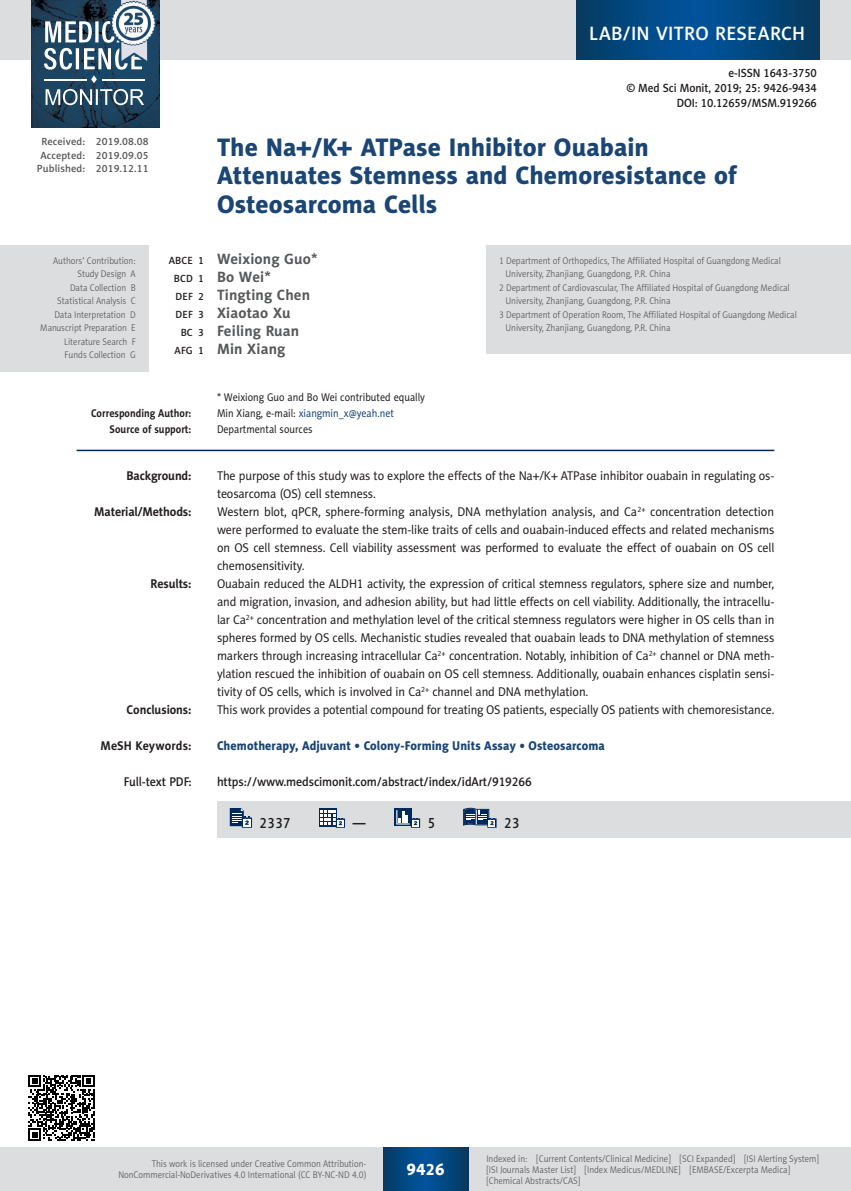
<style>
.page{position:relative;width:851px;height:1191px;background:#fff}
.page>*{position:absolute;margin:0;border:0;box-sizing:border-box;transform-origin:0 0}
.MSM_Tytul{font:25.5px/28.5px "Naomi Sans EFN Heavy";color:#1a4574}
.t1{font:19.5px "Naomi Sans EFN Medium";letter-spacing:.01em;color:#fff}
.t2{font:16.5px "Naomi Sans EFN Heavy";color:#fff}
.MSM_Autorzy{font:700 15px "Naomi Sans EFN";letter-spacing:.01em;color:#57585a}
.MSM_dane{font:15px "Naomi Sans EFN Medium";letter-spacing:.03em;color:#231f20;scale:.9 1}
.MSM_Summary_body{font:12.75px/18px "Naomi Sans EFN";letter-spacing:-.01em;color:#231f20;text-align:justify;scale:.95 1}
.MSM_Summary_body-2{font:12.75px "Naomi Sans EFN";letter-spacing:-.01em;color:#231f20;scale:.94 1}
.MSM_full_text_pdf{font:12.75px "Naomi Sans EFN Medium";letter-spacing:-.01em;color:#231f20;scale:.95 1}
.MSM_keywords{font:12.75px "Naomi Sans EFN Heavy";letter-spacing:.005em;color:#1a4574;scale:.95 1}
.MSM_Summary_body-3{font:700 12.75px "Naomi Sans EFN";letter-spacing:-.01em;color:#231f20;scale:.95 1}
.MSM_keywords-2{font:700 12.75px "Naomi Sans EFN";letter-spacing:.005em;color:#231f20;scale:.95 1}
.MSM_Summary_body-4{font:700 12.75px "Naomi Sans EFN";letter-spacing:-.01em;color:#231f20;scale:.94 1}
.MSM_full_text_pdf-2{font:12px "Naomi Sans EFN Medium";letter-spacing:-.01em;color:#231f20;scale:.95 1}
.MSM_Adres{font:11.25px "Naomi Sans EFN";color:#231f20;scale:.9 1}
.MSM_Adres-2{font:11.25px "Naomi Sans EFN";color:#1a4574;scale:.9 1}
.MSM_Adres-3{font:700 11.25px "Naomi Sans EFN";color:#231f20;scale:.9 1}
.MSM_Support{font:11.25px "Naomi Sans EFN";color:#231f20;scale:.9 1}
.MSM_Support-2{font:700 11.25px "Naomi Sans EFN";color:#231f20;scale:.9 1}
.t3{font:10.5px "Naomi Sans EFN Medium";letter-spacing:.01em;color:#57585a}
.MSM_pagina_sygnatura{font:9.75px/11.2px "Naomi Sans EFN Light";color:#57585a;scale:.9 1}
.MSM_Afiliacja{font:9.75px/13.5px "Naomi Sans EFN Light";color:#57585a;scale:.9 1}
.s1{font-family:"Naomi Sans EFN Medium";font-weight:400;font-size:10.5px;color:#231f20}
.s2{color:#231f20}
</style>
<div class="page">
<div style="left:217px;top:801px;width:633px;height:36px;background:#dcdddf"></div>
<svg style="left:230px;top:808px;width:22px;height:19px"></svg>
<div style="left:319px;top:808px;width:17px;height:18px;background:#00295c"></div>
<svg style="left:320px;top:810px;width:25px;height:17px"></svg>
<div style="left:394px;top:808px;width:18px;height:18px;background:#00295c"></div>
<svg style="left:396px;top:810px;width:24px;height:17px"></svg>
<svg style="left:463px;top:807px;width:33px;height:20px"></svg>
<hr style="left:77px;top:450px;width:697px;height:1px;background:#00295c">
<div style="left:0;top:246px;width:148px;height:126px;background:#dcdddf"></div>
<div style="left:486px;top:246px;width:364px;height:108px;background:#dcdddf"></div>
<svg style="left:28px;top:1075px;width:67px;height:66px"></svg>
<hr style="left:850px;top:0;width:1px;height:60px;background:#dcdddf">
<div style="left:0;top:1148px;width:850px;height:43px;background:#dcdddf"></div>
<svg style="left:383px;top:1147px;width:85px;height:43px;background:#02477e"></svg>
<div style="left:0;top:0;width:850px;height:60px;background:#dcdddf"></div>
<img style="left:32px;top:0;width:127px;height:128px">
<img style="left:44px;top:21px;width:100px;height:49px">
<img style="left:45px;top:79px;width:41px;height:1px">
<img style="left:103px;top:79px;width:41px;height:1px">
<svg style="left:91px;top:75px;width:6px;height:8px"></svg>
<img style="left:46px;top:89px;width:98px;height:16px">
<svg style="left:576px;top:0;width:243px;height:60px;background:#02477e"></svg>
<h2 class="t1" style="left:589px;top:22px;width:217px">LAB/IN VITRO RESEARCH</h2>
<p class="MSM_full_text_pdf-2" style="left:728px;top:66px;width:95px">e-ISSN 1643-3750</p>
<p class="MSM_full_text_pdf-2" style="left:626px;top:81px;width:202px">© Med Sci Monit, 2019; 25: 9426-9434</p>
<p class="MSM_full_text_pdf-2" style="left:676px;top:96px;width:149px">DOI: 10.12659/MSM.919266</p>
<p class="MSM_Tytul" style="left:217px;top:132px;width:521px">The Na+/K+ ATPase Inhibitor Ouabain<br>Attenuates Stemness and Chemoresistance of<br>Osteosarcoma Cells</p>
<p class="MSM_Autorzy" style="left:169px;top:250px;width:150px"><span class="s1">ABCE 1</span> Weixiong Guo*</p>
<p class="MSM_Autorzy" style="left:174px;top:268px;width:99px"><span class="s1">BCD 1</span> Bo Wei*</p>
<p class="MSM_Autorzy" style="left:176px;top:286px;width:136px"><span class="s1">DEF 2</span> Tingting Chen</p>
<p class="MSM_Autorzy" style="left:176px;top:304px;width:117px"><span class="s1">DEF 3</span> Xiaotao Xu</p>
<p class="MSM_Autorzy" style="left:181px;top:322px;width:120px"><span class="s1">BC 3</span> Feiling Ruan</p>
<p class="MSM_Autorzy" style="left:174px;top:340px;width:112px"><span class="s1">AFG 1</span> Min Xiang</p>
<p class="MSM_Adres" style="left:217px;top:391px;width:232px">* Weixiong Guo and Bo Wei contributed equally</p>
<p class="MSM_Adres-3" style="left:91px;top:406px;width:113px">Corresponding Author:</p>
<p class="MSM_Adres-2" style="left:217px;top:406px;width:198px"><span class="s2">Min Xiang, e-mail:</span> xiangmin_x@yeah.net</p>
<p class="MSM_Support-2" style="left:110px;top:422px;width:92px">Source of support:</p>
<p class="MSM_Support" style="left:217px;top:422px;width:108px">Departmental sources</p>
<p class="MSM_Summary_body-3" style="left:126px;top:468px;width:70px">Background:</p>
<p class="MSM_Summary_body" style="left:217px;top:467px;width:588px">The purpose of this study was to explore the effects of the Na+/K+ ATPase inhibitor ouabain in regulating os&shy;teosarcoma (OS) cell stemness.</p>
<p class="MSM_Summary_body-3" style="left:94px;top:504px;width:104px">Material/Methods:</p>
<p class="MSM_Summary_body" style="left:217px;top:503px;width:588px">Western blot, qPCR, sphere-forming analysis, DNA methylation analysis, and Ca<sup>2+</sup> concentration detection were performed to evaluate the stem-like traits of cells and ouabain-induced effects and related mechanisms on OS cell stemness. Cell viability assessment was performed to evaluate the effect of ouabain on OS cell chemosensitivity.</p>
<p class="MSM_Summary_body-3" style="left:150px;top:576px;width:45px">Results:</p>
<p class="MSM_Summary_body" style="left:217px;top:575px;width:588px">Ouabain reduced the ALDH1 activity, the expression of critical stemness regulators, sphere size and number, and migration, invasion, and adhesion ability, but had little effects on cell viability. Additionally, the intracellu&shy;lar Ca<sup>2+</sup> concentration and methylation level of the critical stemness regulators were higher in OS cells than in spheres formed by OS cells. Mechanistic studies revealed that ouabain leads to DNA methylation of stemness markers through increasing intracellular Ca<sup>2+</sup> concentration. Notably, inhibition of Ca<sup>2+</sup> channel or DNA meth&shy;ylation rescued the inhibition of ouabain on OS cell stemness. Additionally, ouabain enhances cisplatin sensi&shy;tivity of OS cells, which is involved in Ca<sup>2+</sup> channel and DNA methylation.</p>
<p class="MSM_Summary_body-4" style="left:127px;top:702px;width:70px">Conclusions:</p>
<p class="MSM_Summary_body-2" style="left:217px;top:702px;width:594px">This work provides a potential compound for treating OS patients, especially OS patients with chemoresistance.</p>
<p class="MSM_keywords-2" style="left:100px;top:738px;width:97px">MeSH Keywords:</p>
<p class="MSM_keywords" style="left:217px;top:738px;width:410px">Chemotherapy, Adjuvant • Colony-Forming Units Assay • Osteosarcoma</p>
<p class="MSM_full_text_pdf" style="left:124px;top:774px;width:73px">Full-text PDF:</p>
<p class="MSM_full_text_pdf" style="left:217px;top:774px;width:333px">https://www.medscimonit.com/abstract/index/idArt/919266</p>
<p class="t3" style="left:41px;top:136px;width:109px">Received: 2019.08.08</p>
<p class="t3" style="left:40px;top:149px;width:110px">Accepted: 2019.09.05</p>
<p class="t3" style="left:37px;top:163px;width:113px">Published: 2019.12.11</p>
<p class="MSM_pagina_sygnatura" style="left:53px;top:255px;width:93px">Authors’ Contribution:</p>
<p class="MSM_pagina_sygnatura" style="left:77px;top:268px;width:66px">Study Design A</p>
<p class="MSM_pagina_sygnatura" style="left:70px;top:282px;width:74px">Data Collection B</p>
<p class="MSM_pagina_sygnatura" style="left:57px;top:295px;width:89px">Statistical Analysis C</p>
<p class="MSM_pagina_sygnatura" style="left:54px;top:309px;width:92px">Data Interpretation D</p>
<p class="MSM_pagina_sygnatura" style="left:40px;top:322px;width:107px">Manuscript Preparation E</p>
<p class="MSM_pagina_sygnatura" style="left:64px;top:336px;width:81px">Literature Search F</p>
<p class="MSM_pagina_sygnatura" style="left:65px;top:349px;width:80px">Funds Collection G</p>
<p class="MSM_Afiliacja" style="left:505px;top:254px;width:307px;text-indent:-6px">1 Department of Orthopedics, The Affiliated Hospital of Guangdong Medical<br>University, Zhanjiang, Guangdong, P.R. China</p>
<p class="MSM_Afiliacja" style="left:505px;top:281px;width:317px;text-indent:-6px">2 Department of Cardiovascular, The Affiliated Hospital of Guangdong Medical<br>University, Zhanjiang, Guangdong, P.R. China</p>
<p class="MSM_Afiliacja" style="left:505px;top:308px;width:325px;text-indent:-6px">3 Department of Operation Room, The Affiliated Hospital of Guangdong Medical<br>University, Zhanjiang, Guangdong, P.R. China</p>
<p class="MSM_dane" style="left:259px;top:814px;width:36px">2337</p>
<p class="MSM_dane" style="left:352px;top:814px;width:16px">—</p>
<p class="MSM_dane" style="left:427px;top:814px;width:10px">5</p>
<p class="MSM_dane" style="left:504px;top:814px;width:19px">23</p>
<p class="MSM_pagina_sygnatura" style="left:118px;top:1158px;width:277px;text-align:right">This work is licensed under Creative Common Attribution-<br>NonCommercial-NoDerivatives 4.0 International (CC BY-NC-ND 4.0)</p>
<p class="t2" style="left:406px;top:1159px;width:40px">9426</p>
<p class="MSM_pagina_sygnatura" style="left:486px;top:1152px;width:371px">Indexed in: [Current Contents/Clinical Medicine] [SCI Expanded] [ISI Alerting System] [ISI Journals Master List] [Index Medicus/MEDLINE] [EMBASE/Excerpta Medica] [Chemical Abstracts/CAS]</p>
</div>
